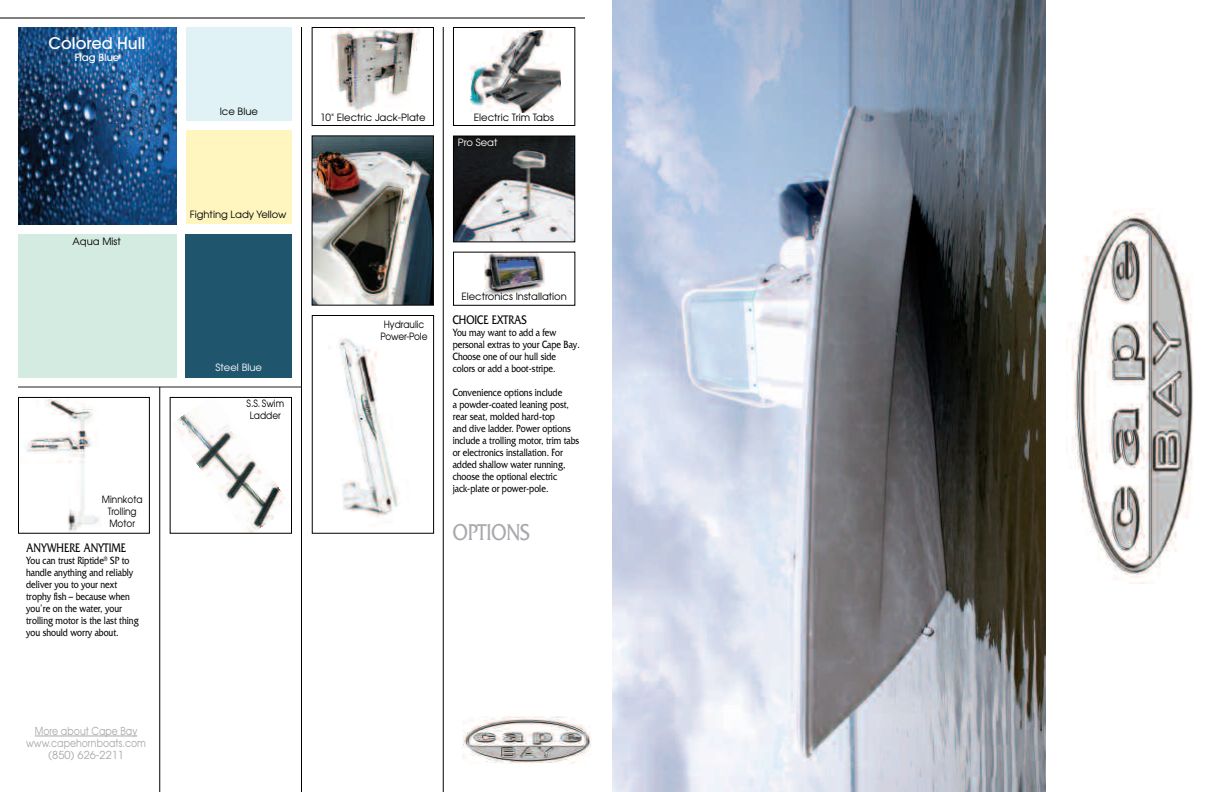
<style>
.page{position:relative;width:1224px;height:792px;background:#fff}
.page>*{position:absolute;margin:0;border:0;box-sizing:border-box;transform-origin:0 0}
.t1{font:24px "Friz Quadrata";color:#a8a9ad;scale:.8 1}
.t2{font:500 16px "Avant Garde";color:#fff}
.t3{font:13px "Friz Quadrata";color:#000;scale:.8 1}
.t4{font:11px/12px "Friz Quadrata";color:#000;scale:.8 1}
.t5{font:11px/12px "Avant Garde";color:#a8a9ad;text-align:center;scale:.85 1}
.t6{font:10px "Avant Garde";color:#000}
.t7{font:10px/12px "Avant Garde";color:#000;text-align:center;scale:.9 1}
.t8{font:10px "Avant Garde";color:#fff}
.t9{font:500 10px "Avant Garde";color:#fff}
</style>
<div class="page">
<img style="left:1066px;top:211px;width:127px;height:372px">
<img style="left:463px;top:716px;width:128px;height:48px">
<img style="left:612px;top:0;width:434px;height:792px">
<hr style="left:0;top:18px;width:585px;height:1px;background:#000">
<img style="left:25px;top:399px;width:76px;height:133px">
<div style="left:18px;top:397px;width:132px;height:137px;border:1px solid #000"></div>
<img style="left:177px;top:407px;width:109px;height:125px">
<div style="left:170px;top:397px;width:122px;height:137px;border:1px solid #000"></div>
<img style="left:329px;top:338px;width:70px;height:185px">
<div style="left:312px;top:315px;width:122px;height:219px;border:1px solid #000"></div>
<img style="left:314px;top:137px;width:118px;height:167px">
<div style="left:312px;top:135px;width:122px;height:171px;border:1px solid #000"></div>
<img style="left:455px;top:138px;width:118px;height:102px">
<div style="left:453px;top:136px;width:122px;height:106px;border:1px solid #000"></div>
<img style="left:330px;top:29px;width:90px;height:83px">
<div style="left:312px;top:27px;width:122px;height:99px;border:1px solid #000"></div>
<hr style="left:301px;top:27px;width:1px;height:765px;background:#000">
<hr style="left:443px;top:27px;width:1px;height:765px;background:#000">
<hr style="left:159px;top:387px;width:1px;height:405px;background:#000">
<hr style="left:35px;top:736px;width:102px;height:1px;background:#a8a9ad">
<img style="left:470px;top:30px;width:90px;height:82px">
<div style="left:453px;top:27px;width:122px;height:99px;border:1px solid #000"></div>
<img style="left:484px;top:254px;width:60px;height:41px">
<div style="left:453px;top:252px;width:122px;height:54px;border:1px solid #000"></div>
<hr style="left:18px;top:386px;width:284px;height:2px;background:#231f20">
<div style="left:186px;top:234px;width:106px;height:144px;background:#20556e"></div>
<div style="left:18px;top:234px;width:158px;height:144px;background:#d4ebe1"></div>
<img style="left:18px;top:27px;width:158px;height:197px">
<div style="left:186px;top:130px;width:106px;height:94px;background:#fef5bf"></div>
<div style="left:186px;top:27px;width:106px;height:94px;background:#e0f2f5"></div>
<h2 class="t2" style="left:49px;top:37px;width:98px">Colored Hull</h2>
<p class="t9" style="left:75px;top:53px;width:46px">Flag Blue</p>
<p class="t6" style="left:73px;top:235px;width:50px">Aqua Mist</p>
<p class="t7" style="left:102px;top:493px;width:47px">Minnkota<br>Trolling<br>Motor</p>
<p class="t3" style="left:26px;top:540px;width:126px">ANYWHERE ANYTIME</p>
<p class="t4" style="left:26px;top:554px;width:142px">You can trust Riptide<sup>®</sup> SP to handle anything and reliably deliver you to your next trophy fish – because when you’re on the water, your trolling motor is the last thing you should worry about.</p>
<p class="t5" style="left:26px;top:725px;width:143px">More about Cape Bay www.capehornboats.com (850) 626-2211</p>
<p class="t6" style="left:220px;top:106px;width:40px">Ice Blue</p>
<p class="t6" style="left:190px;top:209px;width:98px">Fighting Lady Yellow</p>
<p class="t8" style="left:216px;top:362px;width:48px">Steel Blue</p>
<p class="t7" style="left:247px;top:398px;width:43px">S.S. Swim<br>Ladder</p>
<p class="t6" style="left:320px;top:112px;width:107px">10" Electric Jack-Plate</p>
<p class="t6" style="left:474px;top:112px;width:81px">Electric Trim Tabs</p>
<p class="t8" style="left:458px;top:137px;width:41px">Pro Seat</p>
<p class="t7" style="left:381px;top:319px;width:54px">Hydraulic<br>Power-Pole</p>
<p class="t6" style="left:461px;top:291px;width:107px">Electronics Installation</p>
<p class="t3" style="left:453px;top:312px;width:94px">CHOICE EXTRAS</p>
<p class="t4" style="left:453px;top:326px;width:160px">You may want to add a few personal extras to your Cape Bay.<br>Choose one of our hull side colors or add a boot-stripe.</p>
<p class="t4" style="left:453px;top:386px;width:160px">Convenience options include<br>a powder-coated leaning post, rear seat, molded hard-top<br>and dive ladder. Power options include a trolling motor, trim tabs or electronics installation. For added shallow water running, choose the optional electric jack-plate or power-pole.</p>
<h1 class="t1" style="left:453px;top:518px;width:98px">OPTIONS</h1>
</div>
